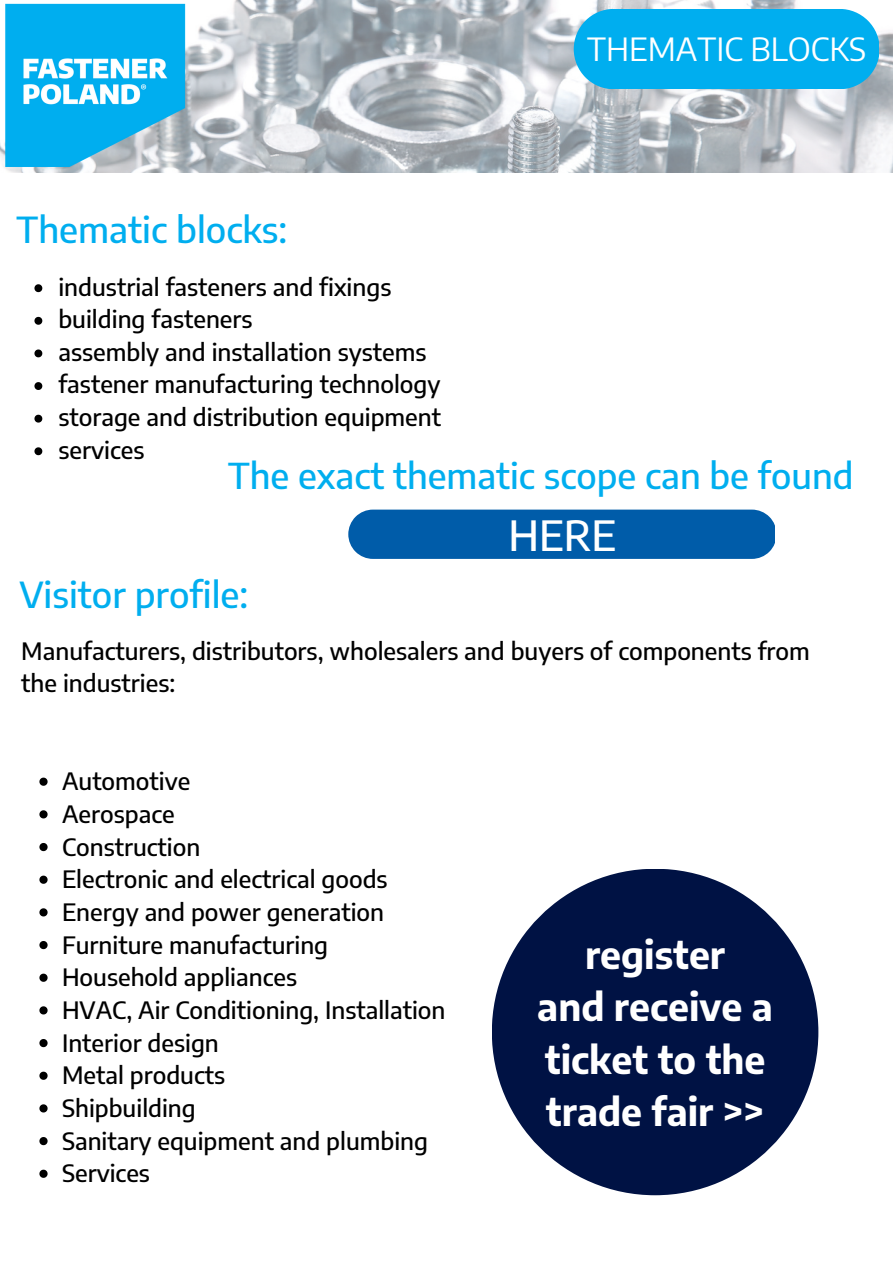
<style>
.page{position:relative;width:893px;height:1264px;background:#fff}
.page>*{position:absolute;margin:0;border:0;box-sizing:border-box;transform-origin:0 0}
.t1{font:500 41.7px "Encode Sans";color:#fff}
.t2{font:700 37.65px/52.2px "Encode Sans";color:#fff;text-align:center}
.t3{font:500 36px "Encode Sans";color:#00aeef}
.t4{font:500 35.7px "Encode Sans";color:#00aeef}
.t5{font:31.95px "Encode Sans";color:#fff}
.t6{font:500 24px/32.7px "Encode Sans";color:#000}
</style>
<div class="page">
<img style="left:190px;top:0;width:702px;height:172px">
<div style="left:573px;top:9px;width:306px;height:79px;background:#00aeef"></div>
<img style="left:0;top:3px;width:190px;height:170px">
<div style="left:348px;top:509px;width:427px;height:50px;background:#005ca9"></div>
<svg style="left:34px;top:284px;width:8px;height:8px"></svg>
<svg style="left:34px;top:317px;width:8px;height:8px"></svg>
<svg style="left:34px;top:349px;width:8px;height:8px"></svg>
<svg style="left:34px;top:382px;width:8px;height:8px"></svg>
<svg style="left:34px;top:415px;width:8px;height:7px"></svg>
<svg style="left:34px;top:447px;width:8px;height:8px"></svg>
<svg style="left:39px;top:777px;width:9px;height:8px"></svg>
<svg style="left:39px;top:810px;width:9px;height:8px"></svg>
<svg style="left:39px;top:843px;width:9px;height:8px"></svg>
<svg style="left:39px;top:875px;width:9px;height:8px"></svg>
<svg style="left:39px;top:908px;width:9px;height:8px"></svg>
<svg style="left:39px;top:941px;width:9px;height:8px"></svg>
<svg style="left:39px;top:973px;width:9px;height:8px"></svg>
<svg style="left:39px;top:1006px;width:9px;height:8px"></svg>
<svg style="left:39px;top:1039px;width:9px;height:8px"></svg>
<svg style="left:39px;top:1071px;width:9px;height:8px"></svg>
<svg style="left:39px;top:1104px;width:9px;height:8px"></svg>
<svg style="left:39px;top:1137px;width:9px;height:8px"></svg>
<svg style="left:39px;top:1169px;width:9px;height:8px"></svg>
<div style="left:492px;top:868px;width:326px;height:327px;background:#001244;border-radius:50%"></div>
<h3 class="t5" style="left:587px;top:28px;width:280px">THEMATIC BLOCKS</h3>
<h3 class="t3" style="left:17px;top:206px;width:272px">Thematic blocks:</h3>
<p class="t6" style="left:58px;top:269px;width:384px">industrial fasteners and fixings building fasteners<br>assembly and installation systems fastener manufacturing technology storage and distribution equipment services</p>
<h3 class="t4" style="left:228px;top:452px;width:627px">The exact thematic scope can be found</h3>
<h1 class="t1" style="left:508px;top:508px;width:110px">HERE</h1>
<h3 class="t3" style="left:19px;top:571px;width:230px">Visitor profile:</h3>
<p class="t6" style="left:21px;top:633px;width:790px">Manufacturers, distributors, wholesalers and buyers of components from the industries:</p>
<p class="t6" style="left:62px;top:764px;width:385px">Automotive<br>Aerospace<br>Construction<br>Electronic and electrical goods<br>Energy and power generation<br>Furniture manufacturing<br>Household appliances<br>HVAC, Air Conditioning, Installation<br>Interior design<br>Metal products<br>Shipbuilding<br>Sanitary equipment and plumbing<br>Services</p>
<h2 class="t2" style="left:537px;top:927px;width:237px">register<br>and receive a ticket to the trade fair &gt;&gt;</h2>
</div>
